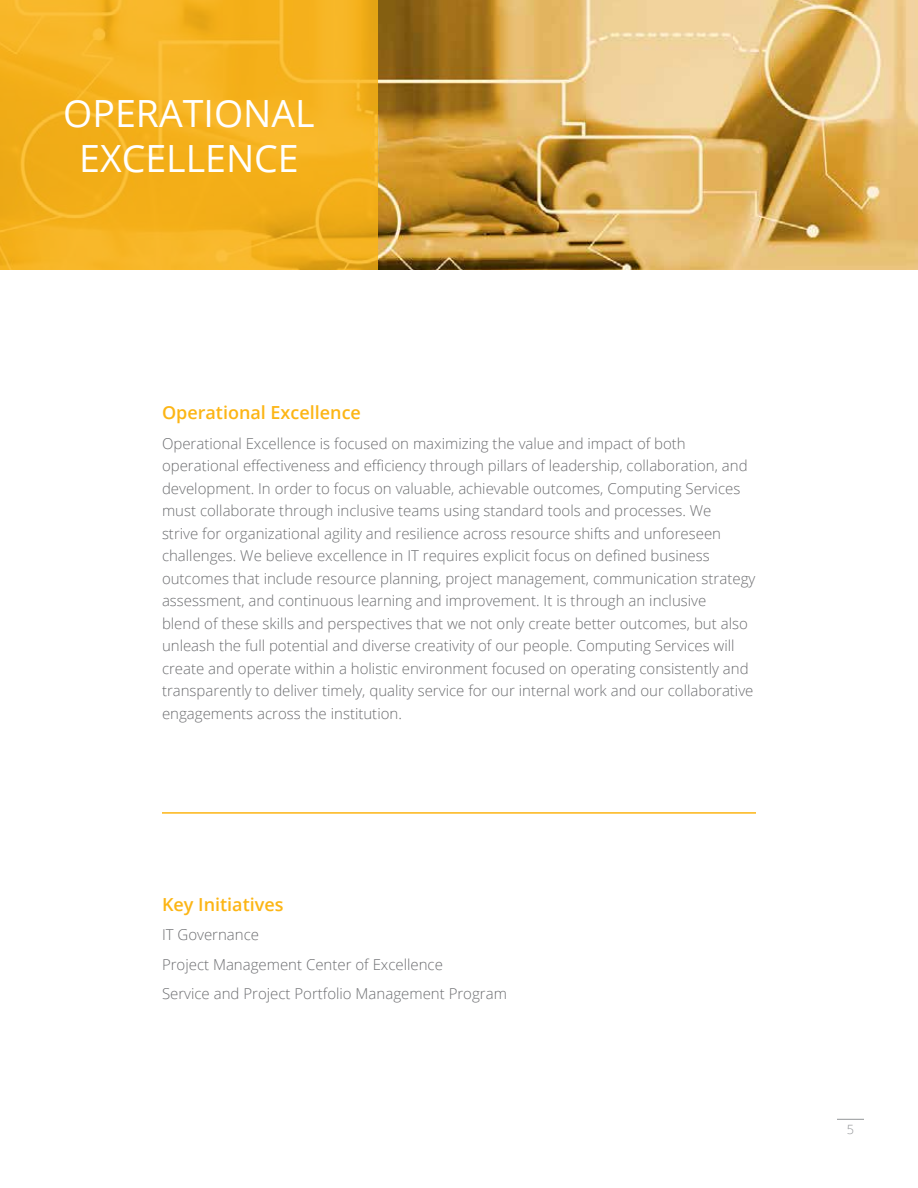
<style>
.page{position:relative;width:918px;height:1188px;background:#fff}
.page>*{position:absolute;margin:0;border:0;box-sizing:border-box;transform-origin:0 0}
.t1{font:37.5px/45px "Open Sans";color:#fff;text-align:center}
.t2{font:600 18px "Open Sans";color:#fcb515}
.t3{font:300 15px/22.5px "Open Sans";color:#6d6e71}
.t4{font:300 12.75px "Open Sans";color:#939598}
</style>
<div class="page">
<img style="left:378px;top:0;width:540px;height:270px">
<svg style="left:0;top:0;width:378px;height:270px;background:#f4b11f"></svg>
<hr style="left:162px;top:812px;width:594px;height:2px;background:#fcb515">
<svg style="left:837px;top:1119px;width:27px;height:1px"></svg>
<h1 class="t1" style="left:63px;top:90px;width:253px">OPERATIONAL<br>EXCELLENCE</h1>
<p class="t2" style="left:162px;top:400px;width:200px">Operational Excellence</p>
<p class="t3" style="left:162px;top:432px;width:595px">Operational Excellence is focused on maximizing the value and impact of both operational effectiveness and efficiency through pillars of leadership, collaboration, and development. In order to focus on valuable, achievable outcomes, Computing Services must collaborate through inclusive teams using standard tools and processes. We<br>strive for organizational agility and resilience across resource shifts and unforeseen challenges. We believe excellence in IT requires explicit focus on defined business outcomes that include resource planning, project management, communication strategy assessment, and continuous learning and improvement. It is through an inclusive<br>blend of these skills and perspectives that we not only create better outcomes, but also unleash the full potential and diverse creativity of our people. Computing Services will create and operate within a holistic environment focused on operating consistently and transparently to deliver timely, quality service for our internal work and our collaborative engagements across the institution.</p>
<p class="t2" style="left:162px;top:892px;width:123px">Key Initiatives</p>
<p class="t3" style="left:162px;top:920px;width:346px;line-height:29.2px">IT Governance<br>Project Management Center of Excellence<br>Service and Project Portfolio Management Program</p>
<p class="t4" style="left:847px;top:1121px;width:9px">5</p>
</div>
